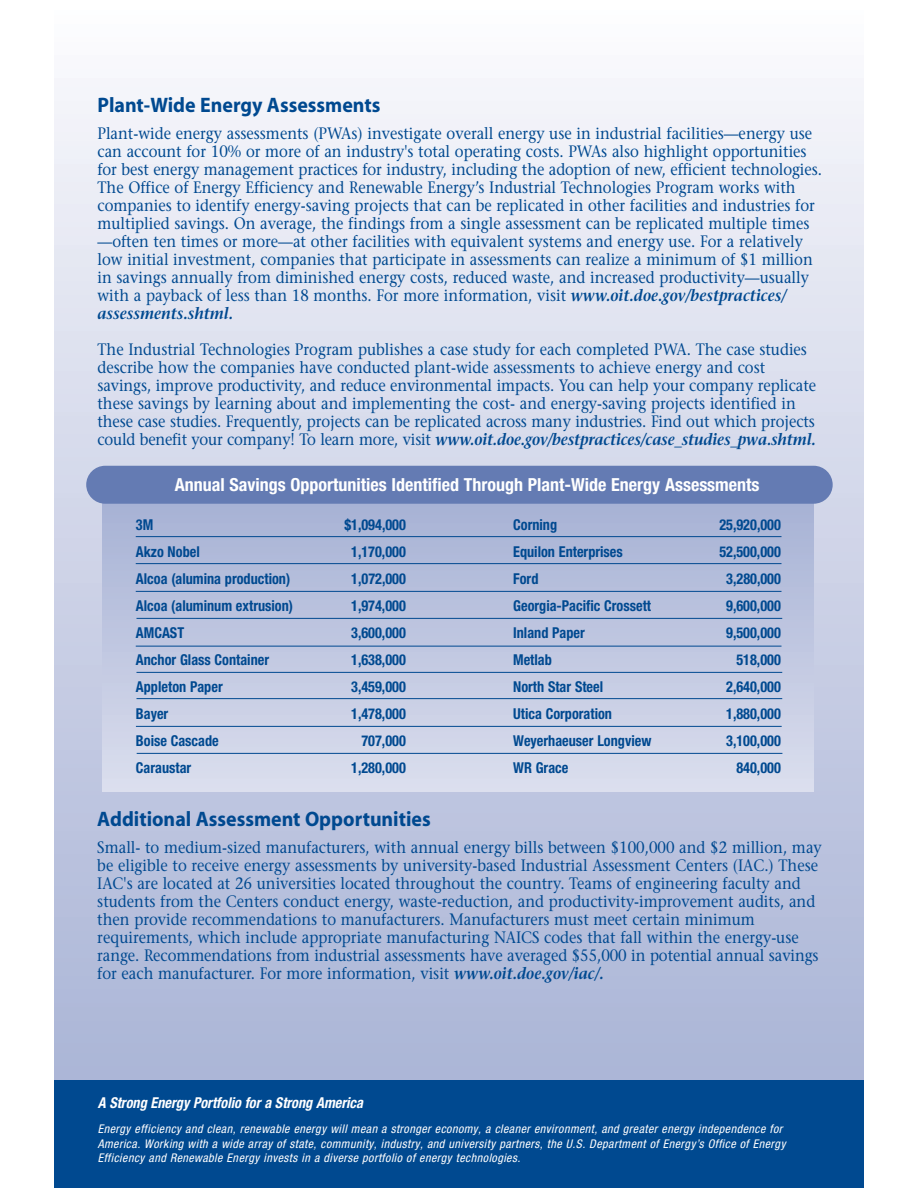
<style>
.page{position:relative;width:918px;height:1188px;background:#fff}
.page>*{position:absolute;margin:0;border:0;box-sizing:border-box;transform-origin:0 0}
.t1{font:21px "Myriad MM 700 600";color:#004990;scale:.95 1}
.t2{font:700 condensed 18px "Helvetica Neue LT Std";color:#fff}
.t3{font:16.5px/18px "Stone Serif";color:#004990;scale:.9 1}
.t4{font:700 condensed 15px "Helvetica Neue LT Std";color:#004990;scale:.95 1}
.t5{font:italic 700 condensed 15px "Helvetica Neue LT Std";color:#fff;scale:.95 1}
.t6{font:italic condensed 12px/14.4px "Helvetica Neue LT Std";letter-spacing:.04em;color:#fff}
.s1{font-weight:600;font-style:italic}
</style>
<div class="page">
<div style="left:54px;top:0;width:810px;height:1141px;background:linear-gradient(to bottom,#fafafd,#a4afd3)"></div>
<svg style="left:103px;top:504px;width:711px;height:287px;background:#bfc7e0"></svg>
<div style="left:54px;top:1080px;width:810px;height:108px;background:#004990"></div>
<div style="left:86px;top:466px;width:747px;height:38px;background:#647bb3;border-radius:19px"></div>
<hr style="left:136px;top:536px;width:646px;height:1px;background:#004990">
<hr style="left:136px;top:563px;width:646px;height:1px;background:#004990">
<hr style="left:136px;top:591px;width:646px;height:1px;background:#004990">
<hr style="left:136px;top:618px;width:646px;height:1px;background:#004990">
<hr style="left:136px;top:646px;width:646px;height:1px;background:#004990">
<hr style="left:136px;top:672px;width:646px;height:1px;background:#004990">
<hr style="left:136px;top:698px;width:646px;height:1px;background:#004990">
<hr style="left:136px;top:726px;width:646px;height:1px;background:#004990">
<hr style="left:137px;top:753px;width:645px;height:1px;background:#004990">
<p class="t1" style="left:97px;top:97px;width:299px">Plant-Wide Energy Assessments</p>
<p class="t3" style="left:97px;top:126px;width:806px">Plant-wide energy assessments (PWAs) investigate overall energy use in industrial facilities—energy use can account for 10% or more of an industry's total operating costs. PWAs also highlight opportunities for best energy management practices for industry, including the adoption of new, efficient technologies.<br>The Office of Energy Efficiency and Renewable Energy’s Industrial Technologies Program works with companies to identify energy-saving projects that can be replicated in other facilities and industries for multiplied savings. On average, the findings from a single assessment can be replicated multiple times —often ten times or more—at other facilities with equivalent systems and energy use. For a relatively low initial investment, companies that participate in assessments can realize a minimum of $1 million in savings annually from diminished energy costs, reduced waste, and increased productivity—usually with a payback of less than 18 months. For more information, visit <span class="s1">www.oit.doe.gov/bestpractices/ assessments.shtml.</span></p>
<p class="t3" style="left:97px;top:342px;width:800px">The Industrial Technologies Program publishes a case study for each completed PWA. The case studies describe how the companies have conducted plant-wide assessments to achieve energy and cost savings, improve productivity, and reduce environmental impacts. You can help your company replicate these savings by learning about and implementing the cost- and energy-saving projects identified in these case studies. Frequently, projects can be replicated across many industries. Find out which projects could benefit your company! To learn more, visit <span class="s1">www.oit.doe.gov/bestpractices/case_studies_pwa.shtml.</span></p>
<p class="t2" style="left:175px;top:478px;width:586px">Annual Savings Opportunities Identified Through Plant-Wide Energy Assessments</p>
<p class="t4" style="left:136px;top:519px;width:20px">3M</p>
<p class="t4" style="left:344px;top:519px;width:66px">$1,094,000</p>
<p class="t4" style="left:513px;top:519px;width:48px">Corning</p>
<p class="t4" style="left:719px;top:519px;width:66px">25,920,000</p>
<p class="t4" style="left:136px;top:546px;width:69px">Akzo Nobel</p>
<p class="t4" style="left:351px;top:546px;width:59px">1,170,000</p>
<p class="t4" style="left:513px;top:546px;width:117px">Equilon Enterprises</p>
<p class="t4" style="left:719px;top:546px;width:66px">52,500,000</p>
<p class="t4" style="left:136px;top:573px;width:164px">Alcoa (alumina production)</p>
<p class="t4" style="left:351px;top:573px;width:59px">1,072,000</p>
<p class="t4" style="left:513px;top:573px;width:28px">Ford</p>
<p class="t4" style="left:726px;top:573px;width:59px">3,280,000</p>
<p class="t4" style="left:136px;top:600px;width:167px">Alcoa (aluminum extrusion)</p>
<p class="t4" style="left:351px;top:600px;width:59px">1,974,000</p>
<p class="t4" style="left:513px;top:600px;width:147px">Georgia-Pacific Crossett</p>
<p class="t4" style="left:726px;top:600px;width:59px">9,600,000</p>
<p class="t4" style="left:136px;top:627px;width:52px">AMCAST</p>
<p class="t4" style="left:351px;top:627px;width:59px">3,600,000</p>
<p class="t4" style="left:513px;top:627px;width:77px">Inland Paper</p>
<p class="t4" style="left:726px;top:627px;width:59px">9,500,000</p>
<p class="t4" style="left:136px;top:654px;width:142px">Anchor Glass Container</p>
<p class="t4" style="left:351px;top:654px;width:59px">1,638,000</p>
<p class="t4" style="left:513px;top:654px;width:42px">Metlab</p>
<p class="t4" style="left:736px;top:654px;width:48px">518,000</p>
<p class="t4" style="left:136px;top:681px;width:93px">Appleton Paper</p>
<p class="t4" style="left:351px;top:681px;width:59px">3,459,000</p>
<p class="t4" style="left:513px;top:681px;width:96px">North Star Steel</p>
<p class="t4" style="left:726px;top:681px;width:59px">2,640,000</p>
<p class="t4" style="left:136px;top:708px;width:36px">Bayer</p>
<p class="t4" style="left:351px;top:708px;width:59px">1,478,000</p>
<p class="t4" style="left:513px;top:708px;width:106px">Utica Corporation</p>
<p class="t4" style="left:726px;top:708px;width:59px">1,880,000</p>
<p class="t4" style="left:136px;top:735px;width:89px">Boise Cascade</p>
<p class="t4" style="left:361px;top:735px;width:48px">707,000</p>
<p class="t4" style="left:513px;top:735px;width:147px">Weyerhaeuser Longview</p>
<p class="t4" style="left:726px;top:735px;width:59px">3,100,000</p>
<p class="t4" style="left:136px;top:762px;width:60px">Caraustar</p>
<p class="t4" style="left:351px;top:762px;width:59px">1,280,000</p>
<p class="t4" style="left:513px;top:762px;width:60px">WR Grace</p>
<p class="t4" style="left:736px;top:762px;width:48px">840,000</p>
<p class="t1" style="left:97px;top:811px;width:353px">Additional Assessment Opportunities</p>
<p class="t3" style="left:97px;top:840px;width:807px">Small- to medium-sized manufacturers, with annual energy bills between $100,000 and $2 million, may be eligible to receive energy assessments by university-based Industrial Assessment Centers (IAC.) These IAC's are located at 26 universities located throughout the country. Teams of engineering faculty and students from the Centers conduct energy, waste-reduction, and productivity-improvement audits, and then provide recommendations to manufacturers. Manufacturers must meet certain minimum requirements, which include appropriate manufacturing NAICS codes that fall within the energy-use range. Recommendations from industrial assessments have averaged $55,000 in potential annual savings for each manufacturer. For more information, visit <span class="s1">www.oit.doe.gov/iac/.</span></p>
<p class="t5" style="left:98px;top:1097px;width:281px">A Strong Energy Portfolio for a Strong America</p>
<p class="t6" style="left:98px;top:1123px;width:689px">Energy efficiency and clean, renewable energy will mean a stronger economy, a cleaner environment, and greater energy independence for<br>America. Working with a wide array of state, community, industry, and university partners, the U.S. Department of Energy’s Office of Energy<br>Efficiency and Renewable Energy invests in a diverse portfolio of energy technologies.</p>
</div>
